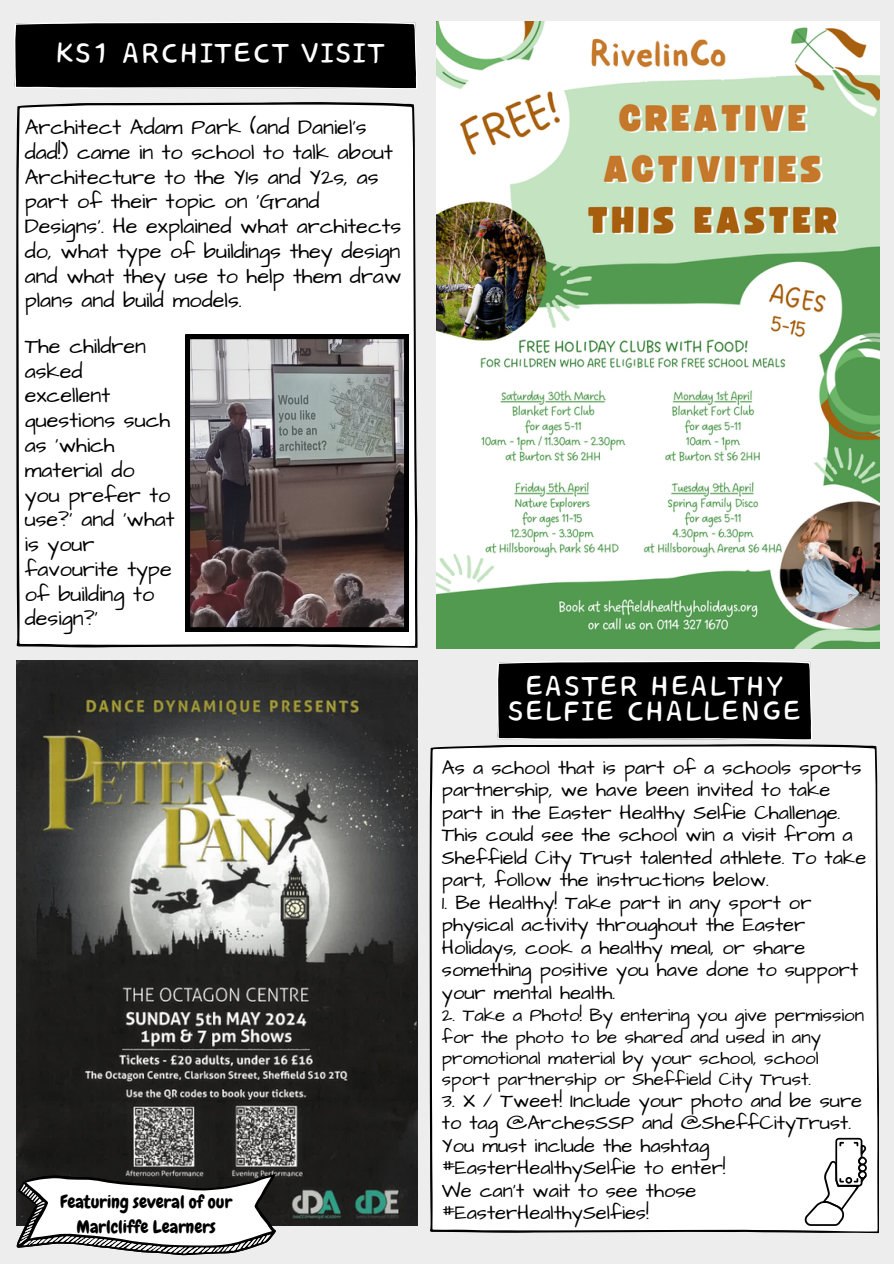
<style>
.page{position:relative;width:894px;height:1264px;background:#fff}
.page>*{position:absolute;margin:0;border:0;box-sizing:border-box;transform-origin:0 0}
.t1{font:36px "Core Bandi Face";color:#fff}
.t2{font:21.6px/24.8px "Architects Daughter";color:#000}
.t3{font:20.1px/22.5px "Architects Daughter";color:#000}
.t4{font:18.6px/21.3px "Architects Daughter";color:#000}
.t5{font:18px/24.8px "Chewy";color:#000;text-align:center}
</style>
<div class="page">
<div style="left:0;top:0;width:893px;height:1263px;background:#ededed"></div>
<svg style="left:14px;top:21px;width:403px;height:68px;background:#101010"></svg>
<div style="left:16px;top:102px;width:401px;height:546px;background:#fff"></div>
<img style="left:436px;top:21px;width:443px;height:627px">
<svg style="left:185px;top:334px;width:223px;height:297px;background:#696261"></svg>
<div style="left:429px;top:744px;width:450px;height:489px;background:#fff"></div>
<svg style="left:497px;top:660px;width:315px;height:80px;background:#0e0e0e"></svg>
<svg style="left:804px;top:1137px;width:62px;height:88px;background:#ddd"></svg>
<img style="left:16px;top:660px;width:401px;height:565px">
<svg style="left:17px;top:1174px;width:259px;height:81px;background:#bababa"></svg>
<p class="t1" style="left:55px;top:35px;width:332px">KS1 ARCHITECT VISIT</p>
<h2 class="t2" style="left:25px;top:115px;width:378px">Architect Adam Park (and Daniel's dad!) came in to school to talk about Architecture to the Y1s and Y2s, as part of their topic on 'Grand Designs'. He explained what architects do, what type of buildings they design and what they use to help them draw plans and build models.</h2>
<p class="t2" style="left:25px;top:334px;width:151px">The children asked<br>excellent questions such as 'which material do you prefer to use?' and 'what is your favourite type of building to design?'</p>
<h1 class="t5" style="left:60px;top:1189px;width:174px">Featuring several of our<br>Marlcliffe Learners</h1>
<p class="t1" style="left:524px;top:667px;width:261px">EASTER HEALTHY</p>
<p class="t1" style="left:507px;top:692px;width:296px">SELFIE CHALLENGE</p>
<p class="t3" style="left:442px;top:756px;width:426px">As a school that is part of a schools sports partnership, we have been invited to take part in the Easter Healthy Selfie Challenge.<br>This could see the school win a visit from a Sheffield City Trust talented athlete. To take part, follow the instructions below.</p>
<p class="t3" style="left:442px;top:891px;width:417px">1. Be Healthy! Take part in any sport or physical activity throughout the Easter Holidays, cook a healthy meal, or share something positive you have done to support your mental health.</p>
<p class="t4" style="left:442px;top:1005px;width:423px">2. Take a Photo! By entering you give permission for the photo to be shared and used in any promotional material by your school, school sport partnership or Sheffield City Trust.</p>
<p class="t3" style="left:442px;top:1089px;width:421px">3. X / Tweet! Include your photo and be sure to tag @ArchesSSP and @SheffCityTrust.<br>You must include the hashtag #EasterHealthySelfie to enter!<br>We can't wait to see those #EasterHealthySelfies!</p>
</div>
